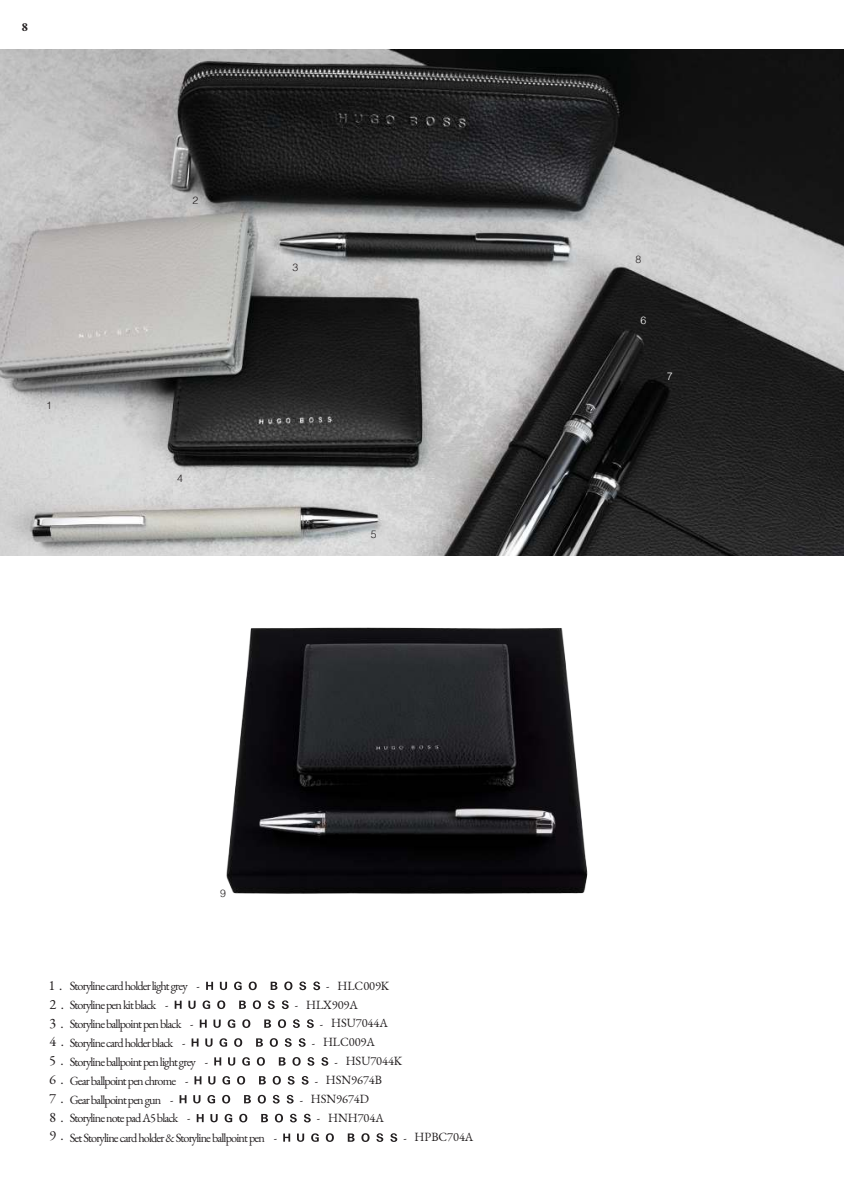
<style>
.page{position:relative;width:844px;height:1191px;background:#fff}
.page>*{position:absolute;margin:0;border:0;box-sizing:border-box;transform-origin:0 0}
.t1{font:12.25px "EB Garamond";letter-spacing:-.07em;color:#231f20}
.t2{font:12.25px "EB Garamond";color:#231f20}
.t3{font:700 12.25px "EB Garamond";color:#231f20}
.t4{font:300 10.5px "Helvetica";color:#231f20}
.t5{font:300 10.5px "Helvetica";color:#fff}
.s1{font-size:14px}
</style>
<div class="page">
<img style="left:226px;top:627px;width:362px;height:267px">
<img style="left:0;top:50px;width:843px;height:506px">
<svg style="left:191px;top:1038px;width:7px;height:8px"></svg>
<svg style="left:205px;top:1038px;width:7px;height:8px"></svg>
<svg style="left:219px;top:1038px;width:8px;height:8px"></svg>
<svg style="left:285px;top:1038px;width:6px;height:8px"></svg>
<svg style="left:299px;top:1038px;width:6px;height:8px"></svg>
<svg style="left:234px;top:1038px;width:8px;height:8px"></svg>
<svg style="left:256px;top:1038px;width:7px;height:8px"></svg>
<svg style="left:270px;top:1038px;width:8px;height:8px"></svg>
<svg style="left:206px;top:981px;width:7px;height:9px"></svg>
<svg style="left:220px;top:981px;width:7px;height:9px"></svg>
<svg style="left:234px;top:981px;width:7px;height:9px"></svg>
<svg style="left:299px;top:981px;width:7px;height:9px"></svg>
<svg style="left:313px;top:981px;width:7px;height:9px"></svg>
<svg style="left:248px;top:981px;width:9px;height:9px"></svg>
<svg style="left:270px;top:981px;width:7px;height:9px"></svg>
<svg style="left:284px;top:981px;width:8px;height:9px"></svg>
<svg style="left:214px;top:1057px;width:7px;height:8px"></svg>
<svg style="left:228px;top:1057px;width:7px;height:8px"></svg>
<svg style="left:242px;top:1057px;width:8px;height:8px"></svg>
<svg style="left:307px;top:1057px;width:7px;height:8px"></svg>
<svg style="left:321px;top:1057px;width:7px;height:8px"></svg>
<svg style="left:257px;top:1057px;width:8px;height:8px"></svg>
<svg style="left:279px;top:1057px;width:6px;height:8px"></svg>
<svg style="left:292px;top:1057px;width:8px;height:8px"></svg>
<svg style="left:175px;top:1000px;width:6px;height:8px"></svg>
<svg style="left:188px;top:1000px;width:7px;height:9px"></svg>
<svg style="left:202px;top:1000px;width:8px;height:9px"></svg>
<svg style="left:268px;top:1000px;width:7px;height:9px"></svg>
<svg style="left:282px;top:1000px;width:6px;height:9px"></svg>
<svg style="left:217px;top:1000px;width:8px;height:9px"></svg>
<svg style="left:239px;top:1000px;width:7px;height:9px"></svg>
<svg style="left:253px;top:1000px;width:8px;height:9px"></svg>
<svg style="left:194px;top:1076px;width:7px;height:8px"></svg>
<svg style="left:208px;top:1076px;width:7px;height:8px"></svg>
<svg style="left:222px;top:1076px;width:8px;height:8px"></svg>
<svg style="left:288px;top:1076px;width:6px;height:8px"></svg>
<svg style="left:301px;top:1076px;width:7px;height:8px"></svg>
<svg style="left:237px;top:1076px;width:8px;height:8px"></svg>
<svg style="left:259px;top:1076px;width:7px;height:8px"></svg>
<svg style="left:272px;top:1076px;width:9px;height:8px"></svg>
<svg style="left:200px;top:1019px;width:7px;height:8px"></svg>
<svg style="left:213px;top:1019px;width:8px;height:8px"></svg>
<svg style="left:227px;top:1019px;width:8px;height:8px"></svg>
<svg style="left:293px;top:1019px;width:7px;height:9px"></svg>
<svg style="left:307px;top:1019px;width:7px;height:9px"></svg>
<svg style="left:242px;top:1019px;width:8px;height:9px"></svg>
<svg style="left:264px;top:1019px;width:7px;height:8px"></svg>
<svg style="left:278px;top:1019px;width:8px;height:9px"></svg>
<svg style="left:179px;top:1095px;width:7px;height:8px"></svg>
<svg style="left:193px;top:1095px;width:7px;height:8px"></svg>
<svg style="left:207px;top:1095px;width:8px;height:8px"></svg>
<svg style="left:273px;top:1094px;width:6px;height:9px"></svg>
<svg style="left:287px;top:1094px;width:6px;height:9px"></svg>
<svg style="left:222px;top:1094px;width:8px;height:9px"></svg>
<svg style="left:244px;top:1095px;width:7px;height:8px"></svg>
<svg style="left:258px;top:1094px;width:8px;height:9px"></svg>
<svg style="left:197px;top:1114px;width:6px;height:8px"></svg>
<svg style="left:210px;top:1114px;width:7px;height:8px"></svg>
<svg style="left:224px;top:1113px;width:8px;height:9px"></svg>
<svg style="left:290px;top:1113px;width:7px;height:9px"></svg>
<svg style="left:304px;top:1113px;width:6px;height:9px"></svg>
<svg style="left:239px;top:1113px;width:8px;height:9px"></svg>
<svg style="left:261px;top:1114px;width:7px;height:8px"></svg>
<svg style="left:275px;top:1113px;width:8px;height:9px"></svg>
<svg style="left:283px;top:1133px;width:7px;height:8px"></svg>
<svg style="left:297px;top:1133px;width:7px;height:8px"></svg>
<svg style="left:311px;top:1133px;width:8px;height:8px"></svg>
<svg style="left:376px;top:1133px;width:7px;height:9px"></svg>
<svg style="left:390px;top:1133px;width:7px;height:9px"></svg>
<svg style="left:326px;top:1133px;width:8px;height:9px"></svg>
<svg style="left:347px;top:1133px;width:7px;height:8px"></svg>
<svg style="left:361px;top:1133px;width:8px;height:9px"></svg>
<p class="t3" style="left:22px;top:20px;width:8px">8</p>
<p class="t4" style="left:46px;top:399px;width:7px">1</p>
<p class="t4" style="left:192px;top:194px;width:7px">2</p>
<p class="t4" style="left:177px;top:472px;width:7px">4</p>
<p class="t4" style="left:292px;top:262px;width:7px">3</p>
<p class="t4" style="left:370px;top:528px;width:7px">5</p>
<p class="t4" style="left:220px;top:887px;width:7px">9</p>
<p class="t1" style="left:50px;top:981px;width:152px"><span class="s1">1 .</span> Storyline card holder light grey -</p>
<p class="t2" style="left:326px;top:981px;width:64px">- HLC009K</p>
<p class="t1" style="left:50px;top:1000px;width:120px"><span class="s1">2 .</span> Storyline pen kit black -</p>
<p class="t2" style="left:295px;top:1000px;width:65px">- HLX909A</p>
<p class="t1" style="left:50px;top:1019px;width:145px"><span class="s1">3 .</span> Storyline ballpoint pen black -</p>
<p class="t2" style="left:320px;top:1018px;width:69px">- HSU7044A</p>
<p class="t1" style="left:50px;top:1038px;width:137px"><span class="s1">4 .</span> Storyline card holder black -</p>
<p class="t2" style="left:312px;top:1037px;width:65px">- HLC009A</p>
<p class="t1" style="left:50px;top:1057px;width:160px"><span class="s1">5 .</span> Storyline ballpoint pen light grey -</p>
<p class="t2" style="left:334px;top:1056px;width:69px">- HSU7044K</p>
<p class="t1" style="left:50px;top:1076px;width:140px"><span class="s1">6 .</span> Gear ballpoint pen chrome -</p>
<p class="t2" style="left:314px;top:1075px;width:69px">- HSN9674B</p>
<p class="t1" style="left:50px;top:1094px;width:125px"><span class="s1">7 .</span> Gear ballpoint pen gun -</p>
<p class="t2" style="left:299px;top:1094px;width:71px">- HSN9674D</p>
<p class="t1" style="left:50px;top:1113px;width:142px"><span class="s1">8 .</span> Storyline note pad A5 black -</p>
<p class="t2" style="left:317px;top:1113px;width:68px">- HNH704A</p>
<p class="t1" style="left:50px;top:1133px;width:229px"><span class="s1">9 .</span> Set Storyline card holder &amp; Storyline ballpoint pen -</p>
<p class="t2" style="left:403px;top:1132px;width:71px">- HPBC704A</p>
<p class="t4" style="left:635px;top:253px;width:7px">8</p>
<p class="t5" style="left:640px;top:314px;width:7px">6</p>
<p class="t5" style="left:666px;top:370px;width:7px">7</p>
</div>
